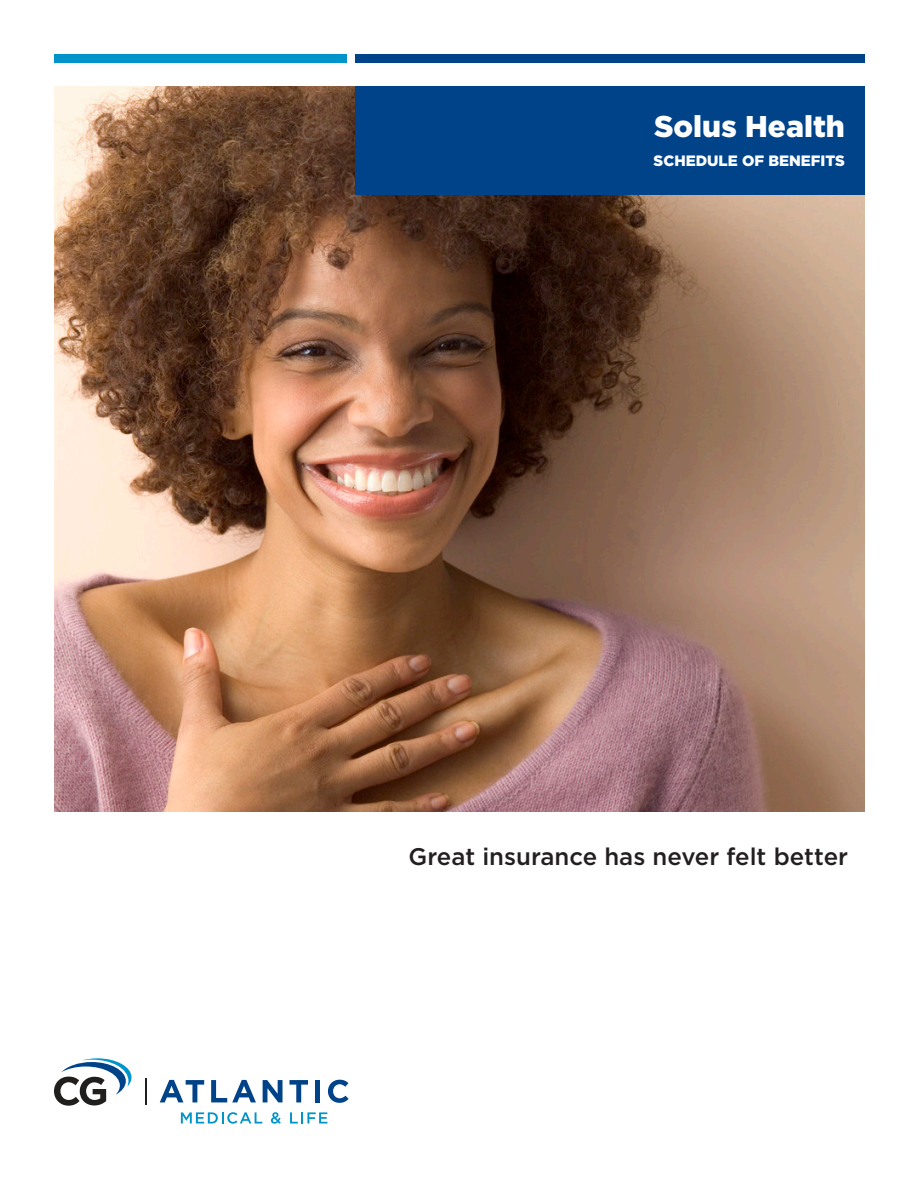
<style>
.page{position:relative;width:918px;height:1188px;background:#fff}
.page>*{position:absolute;margin:0;border:0;box-sizing:border-box;transform-origin:0 0}
.t1{font:900 30px "Gotham";color:#fff}
.t2{font:500 24px "Gotham";color:#231f20}
.t3{font:900 15px "Gotham";color:#fff}
</style>
<div class="page">
<img style="left:55px;top:86px;width:810px;height:725px">
<div style="left:355px;top:86px;width:510px;height:108px;background:#004389"></div>
<div style="left:55px;top:54px;width:292px;height:8px;background:#0094ca"></div>
<div style="left:355px;top:54px;width:510px;height:8px;background:#004389"></div>
<svg style="left:145px;top:1078px;width:1px;height:26px"></svg>
<svg style="left:54px;top:1058px;width:78px;height:48px"></svg>
<svg style="left:160px;top:1080px;width:44px;height:22px"></svg>
<svg style="left:211px;top:1080px;width:45px;height:22px"></svg>
<svg style="left:263px;top:1080px;width:20px;height:22px"></svg>
<svg style="left:289px;top:1080px;width:19px;height:22px"></svg>
<div style="left:315px;top:1080px;width:5px;height:22px;background:#004389"></div>
<svg style="left:328px;top:1080px;width:21px;height:23px"></svg>
<svg style="left:181px;top:1112px;width:81px;height:12px"></svg>
<svg style="left:271px;top:1112px;width:10px;height:12px"></svg>
<svg style="left:290px;top:1112px;width:37px;height:12px"></svg>
<p class="t1" style="left:654px;top:109px;width:192px">Solus Health</p>
<p class="t3" style="left:654px;top:152px;width:193px">SCHEDULE OF BENEFITS</p>
<p class="t2" style="left:409px;top:841px;width:441px">Great insurance has never felt better</p>
</div>
